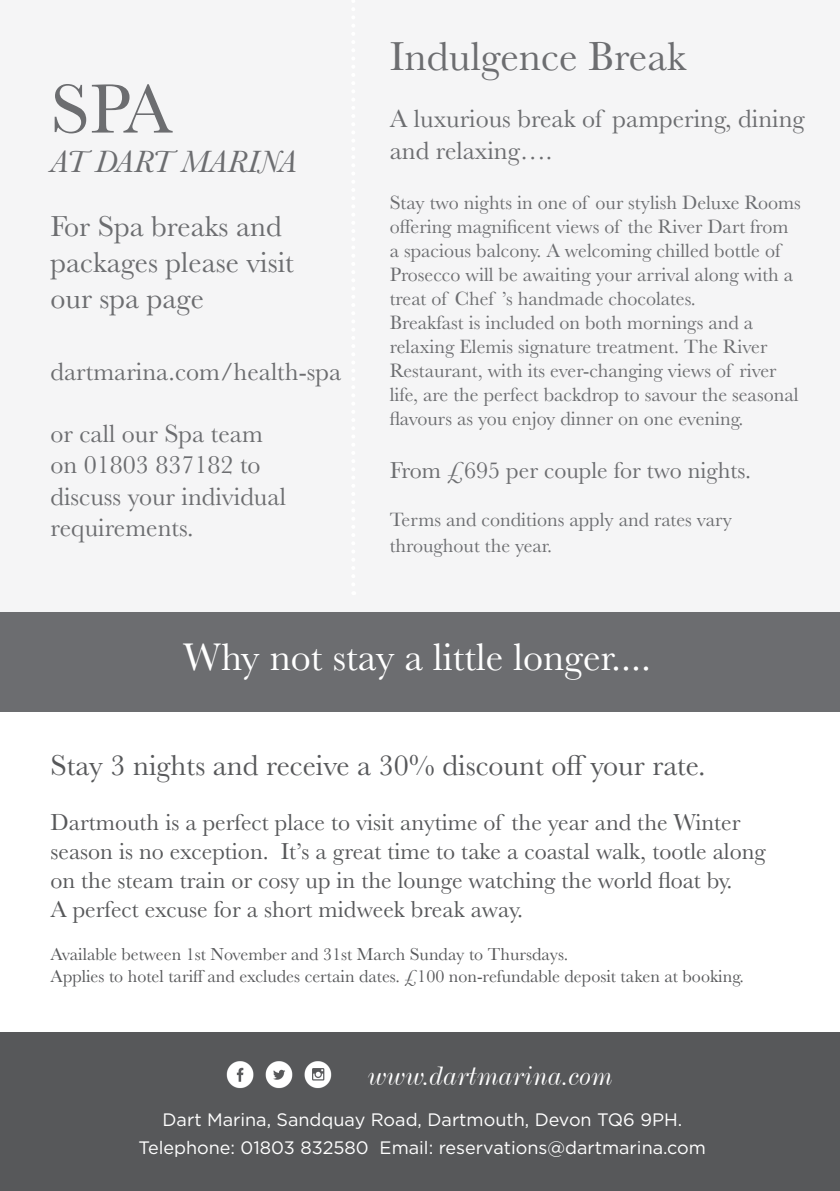
<style>
.page{position:relative;width:840px;height:1191px;background:#fff}
.page>*{position:absolute;margin:0;border:0;box-sizing:border-box;transform-origin:0 0}
.t1{font:72px "Baskerville";color:#6c6d70}
.t2{font:42px "Baskerville";color:#6c6d70}
.t3{font:40px "Baskerville";color:#fff}
.t4{font:italic 32px "Baskerville";color:#6c6d70}
.t5{font:30px "Baskerville";color:#57585a}
.t6{font:30px/36px "Baskerville";color:#6c6d70}
.t7{font:italic 28px "De Vinne BT";color:#fff}
.t8{font:26px/31.2px "Baskerville";color:#6c6d70}
.t9{font:24px/28.8px "Baskerville";color:#57585a}
.t10{font:24px "Baskerville";color:#6c6d70}
.t11{font:20px/24px "Baskerville";color:#6c6d70}
.t12{font:18px "Baskerville";color:#57585a}
.t13{font:18px "Gotham";color:#fff}
</style>
<div class="page">
<div style="left:0;top:0;width:839px;height:642px;background:#f5f5f6"></div>
<div style="left:0;top:612px;width:839px;height:99px;background:#6c6d70"></div>
<div style="left:0;top:1032px;width:839px;height:159px;background:#57585a"></div>
<img style="left:226px;top:1061px;width:106px;height:28px">
<p class="t1" style="left:50px;top:63px;width:123px">SPA</p>
<p class="t4" style="left:50px;top:141px;width:248px">AT DART MARINA</p>
<p class="t6" style="left:50px;top:208px;width:245px">For Spa breaks and packages please visit</p>
<p class="t6" style="left:50px;top:280px;width:155px">our spa page</p>
<p class="t8" style="left:50px;top:356px;width:292px">dartmarina.com/health-spa</p>
<p class="t8" style="left:50px;top:418px;width:237px">or call our Spa team on 01803 837182 to discuss your individual requirements.</p>
<p class="t2" style="left:389px;top:29px;width:298px">Indulgence Break</p>
<p class="t8" style="left:389px;top:104px;width:416px">A luxurious break of pampering, dining and relaxing….</p>
<p class="t11" style="left:389px;top:191px;width:412px">Stay two nights in one of our stylish Deluxe Rooms offering magnificent views of the River Dart from a spacious balcony. A welcoming chilled bottle of Prosecco will be awaiting your arrival along with a treat of Chef ’s handmade chocolates.</p>
<p class="t11" style="left:389px;top:311px;width:410px">Breakfast is included on both mornings and a relaxing Elemis signature treatment. The River Restaurant, with its ever-changing views of river life, are the perfect backdrop to savour the seasonal flavours as you enjoy dinner on one evening.</p>
<p class="t10" style="left:389px;top:455px;width:363px">From £695 per couple for two nights.</p>
<p class="t11" style="left:389px;top:506px;width:343px;line-height:26.4px">Terms and conditions apply and rates vary throughout the year.</p>
<p class="t3" style="left:183px;top:632px;width:469px">Why not stay a little longer....</p>
<p class="t5" style="left:50px;top:746px;width:656px">Stay 3 nights and receive a 30% discount off your rate.</p>
<p class="t9" style="left:50px;top:808px;width:716px">Dartmouth is a perfect place to visit anytime of the year and the Winter season is no exception. It’s a great time to take a coastal walk, tootle along on the steam train or cosy up in the lounge watching the world float by.</p>
<p class="t9" style="left:50px;top:895px;width:473px">A perfect excuse for a short midweek break away.</p>
<p class="t12" style="left:50px;top:942px;width:519px">Available between 1st November and 31st March Sunday to Thursdays.</p>
<p class="t12" style="left:50px;top:964px;width:694px">Applies to hotel tariff and excludes certain dates. £100 non-refundable deposit taken at booking.</p>
<p class="t7" style="left:368px;top:1058px;width:246px">www.dartmarina.com</p>
<p class="t13" style="left:162px;top:1108px;width:521px">Dart Marina, Sandquay Road, Dartmouth, Devon TQ6 9PH.</p>
<p class="t13" style="left:138px;top:1136px;width:568px">Telephone: 01803 832580 Email: reservations@dartmarina.com</p>
</div>
